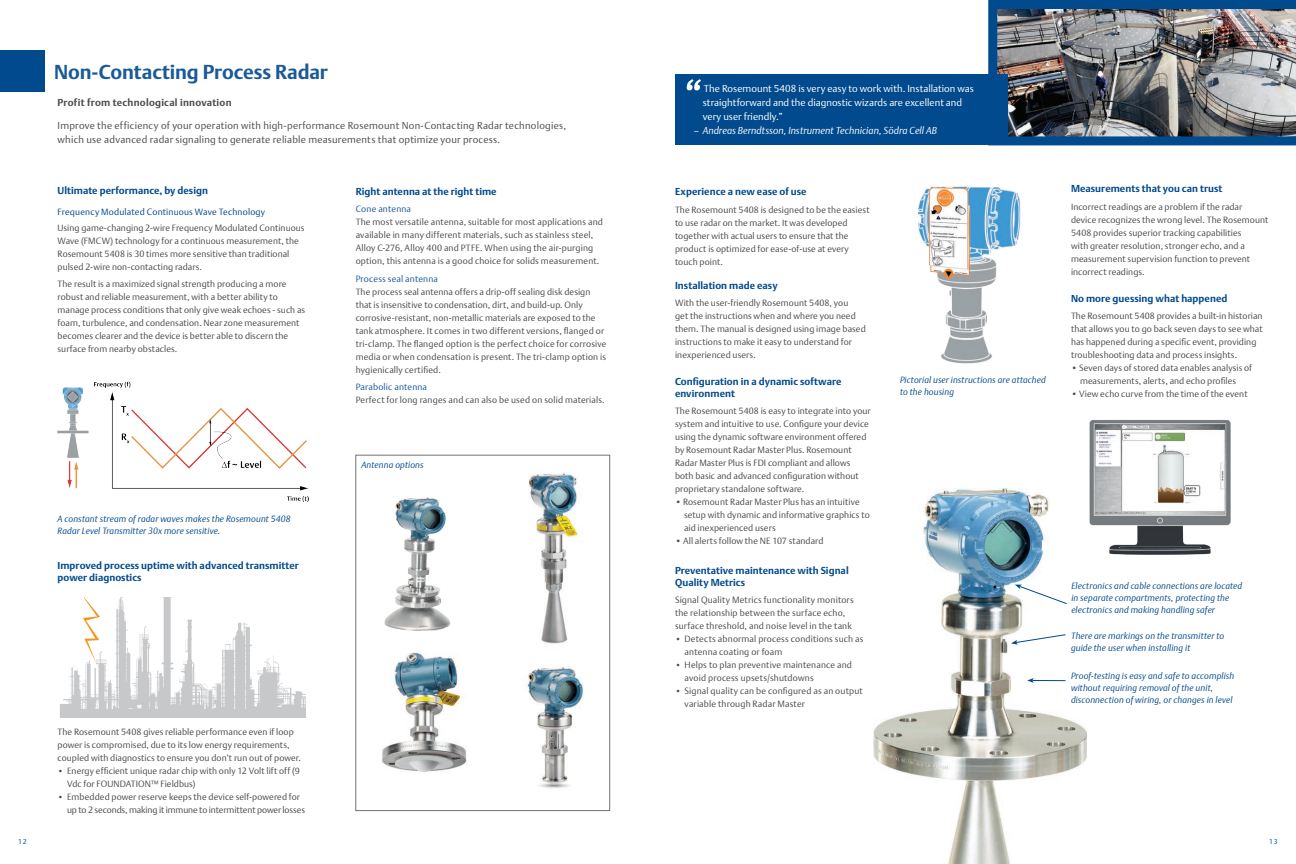
<style>
.page{position:relative;width:1296px;height:864px;background:#fff}
.page>*{position:absolute;margin:0;border:0;box-sizing:border-box;transform-origin:0 0}
.t1{font:700 20px "DTL Argo T";letter-spacing:-.005em;color:#1a5a99}
.Heading_3{font:700 10px/12px "DTL Argo T";letter-spacing:.005em;color:#004a8d}
.Paragraph{font:300 10px/14px "DTL Argo T";letter-spacing:.025em;color:#4b4c4d}
.t2{font:300 10px/14px "DTL Argo T";letter-spacing:.005em;color:#fff}
.t3{font:italic 300 10px "DTL Argo T";color:#fff}
.Heading_dark_grey{font:700 10px "DTL Argo T";letter-spacing:.025em;color:#4b4c4d}
.Mittemellan{font:300 9px/13px "DTL Argo T";letter-spacing:.01em;color:#4b4c4d}
.t4{font:italic 300 9px/12px "DTL Argo T";letter-spacing:.015em;color:#004a8d}
.Mittemellan-2{font:300 9px "DTL Argo T";letter-spacing:.015em;color:#1a5a99}
.t5{font:300 9px "DTL Argo T";letter-spacing:.015em;color:#004a8d}
.t6{font:300 7px "DTL Argo T";color:#004a8d}
.s1{font-size:8.5px}
</style>
<div class="page">
<img style="left:873px;top:488px;width:214px;height:376px">
<div style="left:0;top:50px;width:45px;height:41px;background:#004a8d"></div>
<img style="left:988px;top:0;width:308px;height:145px">
<svg style="left:1011px;top:634px;width:55px;height:11px"></svg>
<svg style="left:1015px;top:585px;width:53px;height:20px"></svg>
<img style="left:58px;top:382px;width:251px;height:119px">
<div style="left:356px;top:455px;width:254px;height:356px;border:1px solid #717074"></div>
<img style="left:527px;top:667px;width:57px;height:121px">
<img style="left:384px;top:497px;width:67px;height:134px">
<img style="left:382px;top:652px;width:85px;height:120px">
<svg style="left:60px;top:598px;width:246px;height:119px"></svg>
<img style="left:1089px;top:419px;width:142px;height:136px">
<img style="left:918px;top:186px;width:103px;height:178px">
<hr style="left:1032px;top:680px;width:34px;height:1px;background:#004a8d">
<svg style="left:1027px;top:678px;width:7px;height:5px"></svg>
<img style="left:528px;top:473px;width:52px;height:171px">
<div style="left:676px;top:74px;width:332px;height:71px;background:#004a8d"></div>
<svg style="left:687px;top:79px;width:14px;height:11px"></svg>
<p class="t1" style="left:54px;top:60px;width:275px">Non-Contacting Process Radar</p>
<p class="Heading_dark_grey" style="left:58px;top:96px;width:176px">Profit from technological innovation</p>
<p class="Paragraph" style="left:58px;top:118px;width:510px">Improve the efficiency of your operation with high-performance Rosemount Non-Contacting Radar technologies, which use advanced radar signaling to generate reliable measurements that optimize your process.</p>
<p class="Heading_3" style="left:58px;top:185px;width:152px">Ultimate performance, by design</p>
<p class="t5" style="left:58px;top:207px;width:209px">Frequency Modulated Continuous Wave Technology</p>
<p class="Mittemellan" style="left:58px;top:221px;width:249px">Using game-changing 2-wire Frequency Modulated Continuous Wave (FMCW) technology for a continuous measurement, the Rosemount 5408 is 30 times more sensitive than traditional pulsed 2-wire non-contacting radars.</p>
<p class="Mittemellan" style="left:58px;top:277px;width:249px">The result is a maximized signal strength producing a more robust and reliable measurement, with a better ability to manage process conditions that only give weak echoes - such as foam, turbulence, and condensation. Near zone measurement becomes clearer and the device is better able to discern the surface from nearby obstacles.</p>
<p class="t4" style="left:58px;top:513px;width:235px">A constant stream of radar waves makes the Rosemount 5408<br>Radar Level Transmitter 30x more sensitive.</p>
<p class="Heading_3" style="left:58px;top:560px;width:243px">Improved process uptime with advanced transmitter power diagnostics</p>
<p class="Heading_3" style="left:356px;top:185px;width:143px">Right antenna at the right time</p>
<p class="Mittemellan-2" style="left:356px;top:204px;width:57px">Cone antenna</p>
<p class="Mittemellan" style="left:356px;top:216px;width:249px">The most versatile antenna, suitable for most applications and available in many different materials, such as stainless steel, Alloy C-276, Alloy 400 and PTFE. When using the air-purging option, this antenna is a good choice for solids measurement.</p>
<p class="Mittemellan-2" style="left:356px;top:273px;width:84px">Process seal antenna</p>
<p class="Mittemellan" style="left:356px;top:285px;width:252px">The process seal antenna offers a drip-off sealing disk design that is insensitive to condensation, dirt, and build-up. Only corrosive-resistant, non-metallic materials are exposed to the tank atmosphere. It comes in two different versions, flanged or tri-clamp. The flanged option is the perfect choice for corrosive media or when condensation is present. The tri-clamp option is hygienically certified.</p>
<p class="Mittemellan-2" style="left:356px;top:382px;width:73px">Parabolic antenna</p>
<p class="Mittemellan" style="left:356px;top:394px;width:251px">Perfect for long ranges and can also be used on solid materials.</p>
<p class="t4" style="left:361px;top:459px;width:64px">Antenna options</p>
<p class="Mittemellan" style="left:58px;top:725px;width:245px">The Rosemount 5408 gives reliable performance even if loop power is compromised, due to its low energy requirements, coupled with diagnostics to ensure you don’t run out of power.</p>
<p class="Mittemellan" style="left:67px;top:764px;width:234px;text-indent:-10px"><span class="s1">•</span> Energy efficient unique radar chip with only 12 Volt lift off (9<br>Vdc for FOUNDATION™ Fieldbus)</p>
<p class="Mittemellan" style="left:67px;top:790px;width:239px;text-indent:-10px"><span class="s1">•</span> Embedded power reserve keeps the device self-powered for up to 2 seconds, making it immune to intermittent power losses</p>
<p class="t2" style="left:703px;top:81px;width:273px">The Rosemount 5408 is very easy to work with. Installation was straightforward and the diagnostic wizards are excellent and very user friendly.”</p>
<p class="t3" style="left:694px;top:124px;width:245px">– Andreas Berndtsson, Instrument Technician, Södra Cell AB</p>
<p class="Heading_3" style="left:675px;top:186px;width:133px">Experience a new ease of use</p>
<p class="Mittemellan" style="left:675px;top:203px;width:196px">The Rosemount 5408 is designed to be the easiest to use radar on the market. It was developed together with actual users to ensure that the product is optimized for ease-of-use at every touch point.</p>
<p class="Heading_3" style="left:675px;top:279px;width:104px">Installation made easy</p>
<p class="Mittemellan" style="left:675px;top:296px;width:192px">With the user-friendly Rosemount 5408, you<br>get the instructions when and where you need them. The manual is designed using image based instructions to make it easy to understand for inexperienced users.</p>
<p class="Heading_3" style="left:675px;top:375px;width:168px">Configuration in a dynamic software environment</p>
<p class="Mittemellan" style="left:675px;top:405px;width:197px">The Rosemount 5408 is easy to integrate into your system and intuitive to use. Configure your device using the dynamic software environment offered by Rosemount Radar Master Plus. Rosemount Radar Master Plus is FDI compliant and allows both basic and advanced configuration without proprietary standalone software.</p>
<p class="Mittemellan" style="left:684px;top:496px;width:187px;text-indent:-9px">• Rosemount Radar Master Plus has an intuitive setup with dynamic and informative graphics to aid inexperienced users</p>
<p class="Mittemellan" style="left:675px;top:535px;width:150px">• All alerts follow the NE 107 standard</p>
<p class="Heading_3" style="left:675px;top:564px;width:175px">Preventative maintenance with Signal<br>Quality Metrics</p>
<p class="Mittemellan" style="left:675px;top:593px;width:180px">Signal Quality Metrics functionality monitors the relationship between the surface echo, surface threshold, and noise level in the tank</p>
<p class="Mittemellan" style="left:685px;top:632px;width:180px;text-indent:-10px"><span class="s1">•</span> Detects abnormal process conditions such as antenna coating or foam</p>
<p class="Mittemellan" style="left:685px;top:658px;width:169px;text-indent:-10px"><span class="s1">•</span> Helps to plan preventive maintenance and avoid process upsets/shutdowns</p>
<p class="Mittemellan" style="left:685px;top:684px;width:180px;text-indent:-10px"><span class="s1">•</span> Signal quality can be configured as an output variable through Radar Master</p>
<p class="t4" style="left:900px;top:374px;width:147px">Pictorial user instructions are attached to the housing</p>
<p class="Heading_3" style="left:1071px;top:182px;width:153px">Measurements that you can trust</p>
<p class="Mittemellan" style="left:1071px;top:200px;width:199px">Incorrect readings are a problem if the radar device recognizes the wrong level. The Rosemount 5408 provides superior tracking capabilities<br>with greater resolution, stronger echo, and a measurement supervision function to prevent incorrect readings.</p>
<p class="Heading_3" style="left:1071px;top:292px;width:158px">No more guessing what happened</p>
<p class="Mittemellan" style="left:1071px;top:310px;width:193px">The Rosemount 5408 provides a built-in historian that allows you to go back seven days to see what has happened during a specific event, providing troubleshooting data and process insights.</p>
<p class="Mittemellan" style="left:1080px;top:362px;width:174px;text-indent:-9px">• Seven days of stored data enables analysis of measurements, alerts, and echo profiles</p>
<p class="Mittemellan" style="left:1071px;top:388px;width:178px">• View echo curve from the time of the event</p>
<p class="t4" style="left:1071px;top:579px;width:172px">Electronics and cable connections are located in separate compartments, protecting the electronics and making handling safer</p>
<p class="t4" style="left:1071px;top:630px;width:155px">There are markings on the transmitter to guide the user when installing it</p>
<p class="t4" style="left:1071px;top:670px;width:165px">Proof-testing is easy and safe to accomplish without requiring removal of the unit, disconnection of wiring, or changes in level</p>
<p class="t6" style="left:18px;top:838px;width:10px">12</p>
<p class="t6" style="left:1269px;top:838px;width:10px">13</p>
</div>
